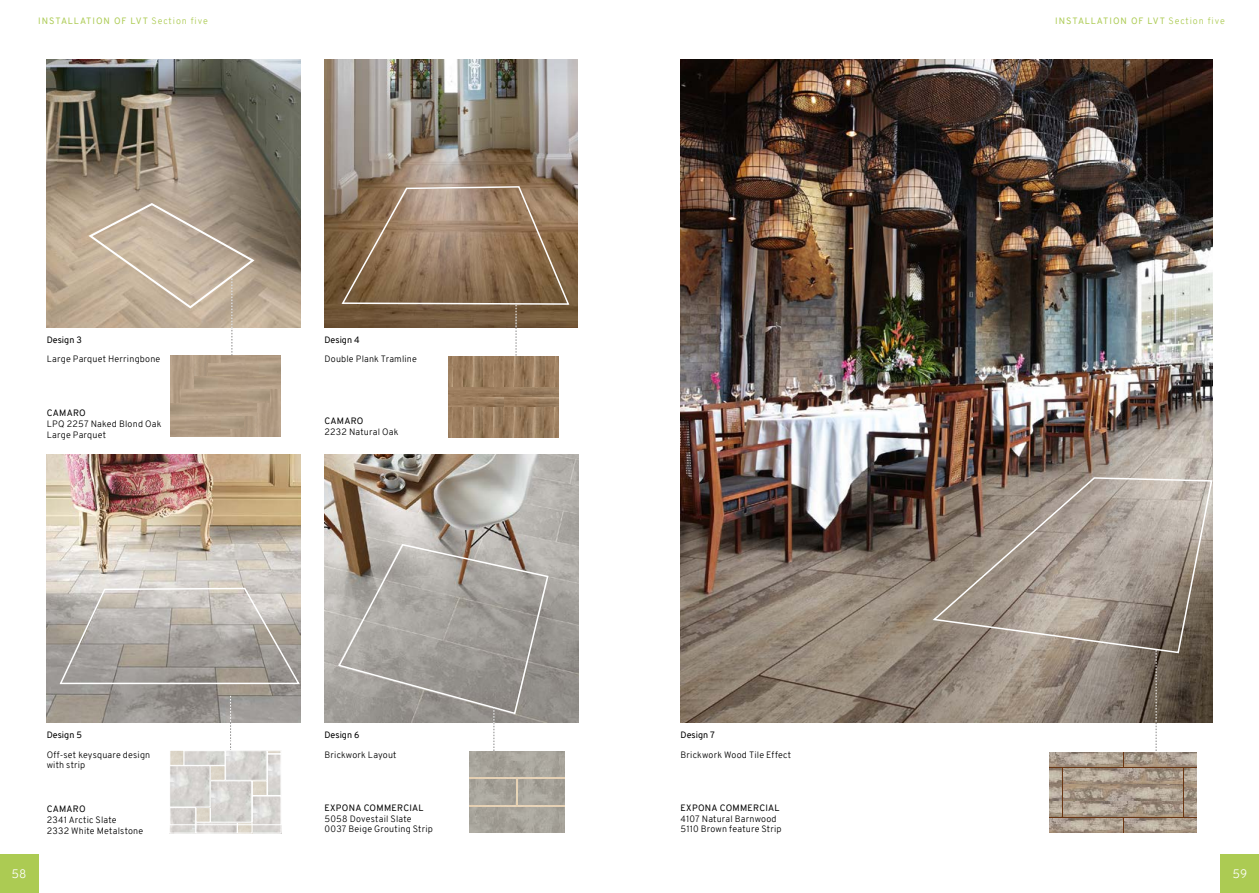
<style>
.page{position:relative;width:1259px;height:893px;background:#fff}
.page>*{position:absolute;margin:0;border:0;box-sizing:border-box;transform-origin:0 0}
.t1{font:300 12px "Overpass";color:#fff}
.t2{font:300 9px/10.8px "Overpass";letter-spacing:.025em;color:#000}
.t3{font:9px "Overpass";letter-spacing:.025em;color:#000}
.t4{font:9px "Overpass";letter-spacing:.11em;color:#accb53}
.s1{font-weight:300}
</style>
<div class="page">
<img style="left:680px;top:60px;width:532px;height:663px">
<img style="left:47px;top:60px;width:253px;height:268px">
<img style="left:324px;top:60px;width:254px;height:268px">
<img style="left:257px;top:403px;width:13px;height:34px">
<img style="left:271px;top:390px;width:10px;height:47px">
<img style="left:244px;top:416px;width:13px;height:21px">
<svg style="left:231px;top:430px;width:12px;height:7px"></svg>
<img style="left:170px;top:362px;width:10px;height:40px">
<img style="left:448px;top:356px;width:111px;height:82px">
<svg style="left:448px;top:397px;width:55px;height:10px"></svg>
<svg style="left:448px;top:387px;width:111px;height:10px"></svg>
<svg style="left:448px;top:408px;width:4px;height:30px"></svg>
<div style="left:453px;top:408px;width:9px;height:30px;background:#9a7b5c"></div>
<div style="left:463px;top:408px;width:9px;height:30px;background:#9a7b5c"></div>
<svg style="left:473px;top:408px;width:10px;height:30px"></svg>
<div style="left:483px;top:408px;width:10px;height:30px;background:#997a5b"></div>
<svg style="left:494px;top:408px;width:9px;height:30px"></svg>
<svg style="left:504px;top:408px;width:9px;height:30px"></svg>
<svg style="left:514px;top:408px;width:9px;height:30px"></svg>
<svg style="left:524px;top:408px;width:10px;height:30px"></svg>
<svg style="left:534px;top:408px;width:10px;height:30px"></svg>
<svg style="left:545px;top:408px;width:9px;height:30px"></svg>
<svg style="left:555px;top:408px;width:4px;height:30px"></svg>
<svg style="left:555px;top:356px;width:4px;height:31px"></svg>
<div style="left:545px;top:356px;width:9px;height:31px;background:#9a7b5c"></div>
<svg style="left:534px;top:356px;width:10px;height:31px"></svg>
<svg style="left:524px;top:356px;width:10px;height:31px"></svg>
<svg style="left:514px;top:356px;width:9px;height:31px"></svg>
<div style="left:504px;top:356px;width:9px;height:31px;background:#997a5b"></div>
<div style="left:494px;top:356px;width:9px;height:31px;background:#9b7c5d"></div>
<div style="left:483px;top:356px;width:10px;height:31px;background:#9a7b5c"></div>
<svg style="left:473px;top:356px;width:10px;height:31px"></svg>
<svg style="left:463px;top:356px;width:9px;height:31px"></svg>
<div style="left:453px;top:356px;width:9px;height:31px;background:#9a7b5c"></div>
<svg style="left:448px;top:356px;width:4px;height:31px"></svg>
<img style="left:47px;top:454px;width:253px;height:269px">
<img style="left:324px;top:454px;width:254px;height:269px">
<div style="left:469px;top:750px;width:96px;height:83px;background:#e6d2b6"></div>
<img style="left:470px;top:751px;width:94px;height:26px">
<img style="left:470px;top:779px;width:46px;height:26px">
<img style="left:470px;top:807px;width:94px;height:26px">
<img style="left:518px;top:779px;width:46px;height:26px">
<hr style="left:470px;top:778px;width:94px;height:1px;background:#fff">
<hr style="left:470px;top:806px;width:94px;height:1px;background:#fff">
<svg style="left:87px;top:201px;width:169px;height:161px"></svg>
<svg style="left:340px;top:185px;width:230px;height:171px"></svg>
<svg style="left:230px;top:696px;width:1px;height:54px"></svg>
<svg style="left:337px;top:543px;width:212px;height:208px"></svg>
<svg style="left:58px;top:587px;width:243px;height:98px"></svg>
<img style="left:254px;top:798px;width:25px;height:33px">
<div style="left:252px;top:796px;width:29px;height:37px;border:1px solid #fff"></div>
<div style="left:196px;top:807px;width:14px;height:15px;border:1px solid #fff"></div>
<img style="left:198px;top:825px;width:52px;height:6px">
<div style="left:196px;top:823px;width:41px;height:10px;border:1px solid #fff"></div>
<div style="left:237px;top:823px;width:15px;height:10px;border:1px solid #fff"></div>
<img style="left:212px;top:783px;width:38px;height:37px">
<div style="left:210px;top:781px;width:42px;height:41px;border:1px solid #fff"></div>
<div style="left:210px;top:766px;width:15px;height:14px;border:1px solid #fff"></div>
<img style="left:227px;top:753px;width:38px;height:25px">
<div style="left:225px;top:751px;width:42px;height:29px;border:1px solid #fff"></div>
<img style="left:171px;top:768px;width:37px;height:37px">
<div style="left:169px;top:766px;width:41px;height:41px;border:1px solid #fff"></div>
<img style="left:171px;top:809px;width:23px;height:22px">
<div style="left:169px;top:807px;width:27px;height:26px;border:1px solid #fff"></div>
<img style="left:171px;top:752px;width:52px;height:11px">
<div style="left:184px;top:751px;width:41px;height:14px;border:1px solid #fff"></div>
<div style="left:252px;top:781px;width:15px;height:15px;border:1px solid #fff"></div>
<img style="left:269px;top:756px;width:10px;height:38px">
<div style="left:267px;top:754px;width:14px;height:42px;border:1px solid #fff"></div>
<div style="left:267px;top:751px;width:14px;height:3px;border:1px solid #fff"></div>
<div style="left:169px;top:750px;width:15px;height:15px;border:1px solid #fff"></div>
<div style="left:169px;top:741px;width:113px;height:84px;border:1px solid #fff"></div>
<svg style="left:931px;top:476px;width:282px;height:178px"></svg>
<svg style="left:1049px;top:752px;width:148px;height:81px"></svg>
<img style="left:1063px;top:769px;width:119px;height:32px">
<svg style="left:1063px;top:785px;width:119px;height:15px"></svg>
<svg style="left:1063px;top:801px;width:119px;height:15px"></svg>
<img style="left:1184px;top:769px;width:12px;height:32px">
<svg style="left:1184px;top:785px;width:12px;height:15px"></svg>
<svg style="left:1184px;top:801px;width:12px;height:15px"></svg>
<img style="left:1049px;top:769px;width:12px;height:32px">
<svg style="left:1049px;top:785px;width:12px;height:15px"></svg>
<svg style="left:1049px;top:801px;width:12px;height:15px"></svg>
<img style="left:1049px;top:753px;width:73px;height:14px">
<img style="left:1124px;top:753px;width:72px;height:14px">
<img style="left:1049px;top:818px;width:73px;height:15px">
<img style="left:1124px;top:818px;width:72px;height:15px">
<hr style="left:1049px;top:767px;width:147px;height:1px;background:#6a3511">
<hr style="left:1049px;top:817px;width:147px;height:1px;background:#6a3511">
<hr style="left:1062px;top:768px;width:1px;height:49px;background:#6a3511">
<hr style="left:1182px;top:768px;width:1px;height:49px;background:#6a3511">
<svg style="left:1122px;top:753px;width:1px;height:14px"></svg>
<svg style="left:1122px;top:818px;width:1px;height:15px"></svg>
<svg style="left:1155px;top:650px;width:1px;height:101px"></svg>
<div style="left:1220px;top:855px;width:39px;height:38px;background:#accb53"></div>
<div style="left:0;top:855px;width:38px;height:38px;background:#accb53"></div>
<p class="t4" style="left:38px;top:14px;width:171px">INSTALLATION OF LVT <span class="s1">Section five</span></p>
<p class="t4" style="left:1055px;top:14px;width:171px">INSTALLATION OF LVT <span class="s1">Section five</span></p>
<p class="t3" style="left:47px;top:333px;width:37px">Design 3</p>
<p class="t3" style="left:324px;top:333px;width:37px">Design 4</p>
<p class="t2" style="left:47px;top:354px;width:115px">Large Parquet Herringbone</p>
<p class="t2" style="left:324px;top:354px;width:94px">Double Plank Tramline</p>
<p class="t3" style="left:47px;top:407px;width:40px">CAMARO</p>
<p class="t2" style="left:47px;top:419px;width:116px">LPQ 2257 Naked Blond Oak<br>Large Parquet</p>
<p class="t3" style="left:324px;top:415px;width:40px">CAMARO</p>
<p class="t2" style="left:324px;top:426px;width:75px">2232 Natural Oak</p>
<p class="t3" style="left:47px;top:728px;width:37px">Design 5</p>
<p class="t3" style="left:324px;top:728px;width:37px">Design 6</p>
<p class="t3" style="left:680px;top:728px;width:36px">Design 7</p>
<p class="t2" style="left:47px;top:749px;width:105px">Off-set keysquare design with strip</p>
<p class="t3" style="left:47px;top:802px;width:40px">CAMARO</p>
<p class="t2" style="left:47px;top:814px;width:98px">2341 Arctic Slate<br>2332 White Metalstone</p>
<p class="t2" style="left:324px;top:749px;width:74px">Brickwork Layout</p>
<p class="t3" style="left:324px;top:801px;width:101px">EXPONA COMMERCIAL</p>
<p class="t2" style="left:324px;top:813px;width:110px">5058 Dovestail Slate<br>0037 Beige Grouting Strip</p>
<p class="t2" style="left:680px;top:749px;width:112px">Brickwork Wood Tile Effect</p>
<p class="t3" style="left:680px;top:801px;width:101px">EXPONA COMMERCIAL</p>
<p class="t2" style="left:680px;top:813px;width:103px">4107 Natural Barnwood<br>5110 Brown feature Strip</p>
<h1 class="t1" style="left:12px;top:865px;width:16px">58</h1>
<h1 class="t1" style="left:1232px;top:865px;width:16px">59</h1>
</div>
